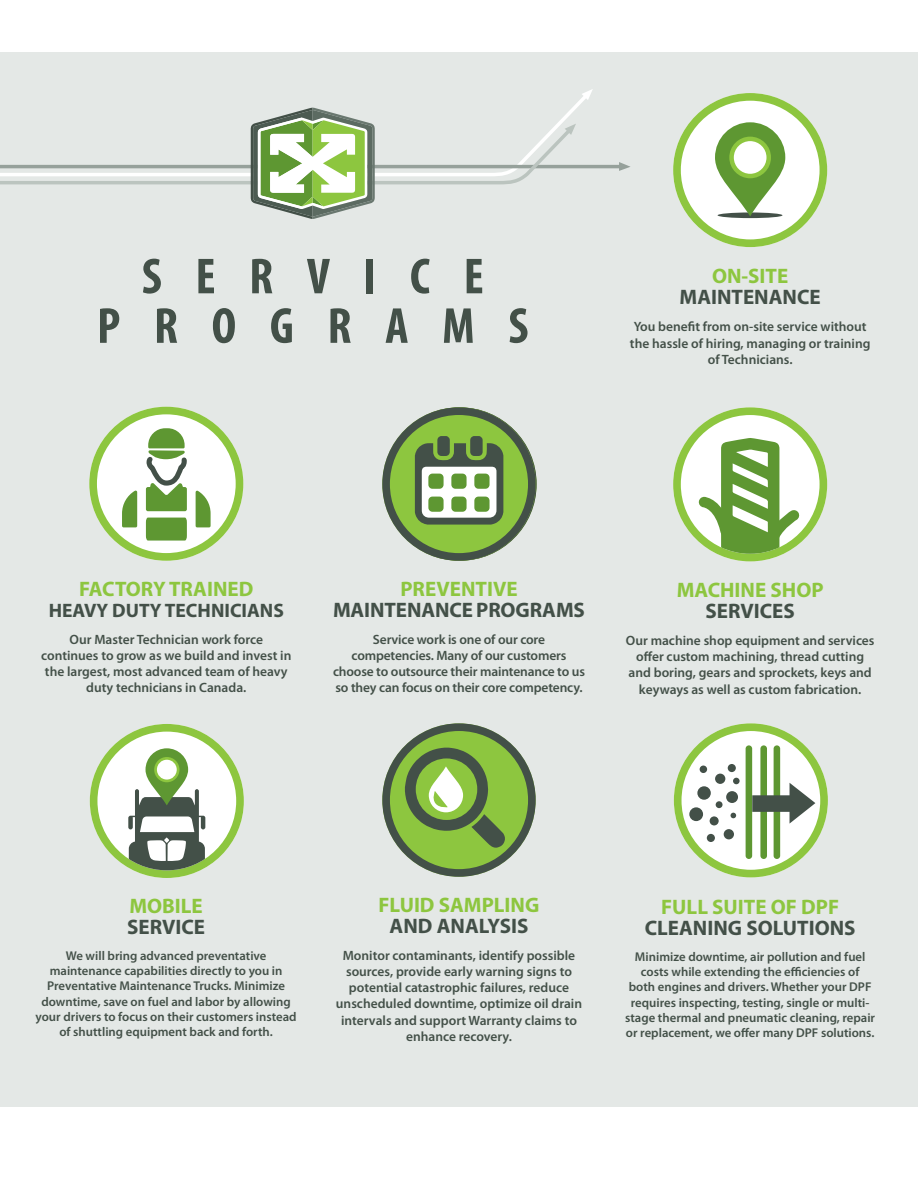
<style>
.page{position:relative;width:918px;height:1188px;background:#fff}
.page>*{position:absolute;margin:0;border:0;box-sizing:border-box;transform-origin:0 0}
.t1{font:700 condensed 51px/49.5px "Myriad Pro";letter-spacing:.66em;color:#435048;text-align:center}
.t2{font:700 21px "Myriad Pro";color:#8dc63f}
.t3{font:700 21px "Myriad Pro";color:#435048}
.t4{font:700 19.5px "Myriad Pro";color:#435048}
.t5{font:600 13.5px/16.2px "Myriad Pro";color:#435048;text-align:center}
.t6{font:600 12.75px/15.3px "Myriad Pro";color:#435048;text-align:center}
</style>
<div class="page">
<div style="left:0;top:53px;width:918px;height:1054px;background:#e4e8e6"></div>
<svg style="left:0;top:108px;width:631px;height:111px"></svg>
<svg style="left:89px;top:407px;width:154px;height:154px"></svg>
<svg style="left:382px;top:407px;width:155px;height:154px"></svg>
<svg style="left:673px;top:93px;width:154px;height:154px"></svg>
<svg style="left:382px;top:723px;width:154px;height:154px"></svg>
<svg style="left:674px;top:723px;width:154px;height:154px"></svg>
<div style="left:724px;top:829px;width:10px;height:10px;background:#435048;border-radius:50%"></div>
<div style="left:715px;top:774px;width:10px;height:10px;background:#435048;border-radius:50%"></div>
<div style="left:707px;top:834px;width:8px;height:8px;background:#435048;border-radius:50%"></div>
<svg style="left:673px;top:407px;width:154px;height:154px"></svg>
<svg style="left:90px;top:724px;width:154px;height:154px"></svg>
<h1 class="t1" style="left:97px;top:251px;width:433px">SERVICE<br>PROGRAMS</h1>
<h2 class="t2" style="left:712px;top:263px;width:78px">ON-SITE</h2>
<h2 class="t3" style="left:680px;top:284px;width:143px">MAINTENANCE</h2>
<p class="t5" style="left:630px;top:319px;width:242px">You benefit from on-site service without the hassle of hiring, managing or training of Technicians.</p>
<h2 class="t2" style="left:79px;top:575px;width:176px">FACTORY TRAINED</h2>
<h3 class="t4" style="left:49px;top:597px;width:237px">HEAVY DUTY TECHNICIANS</h3>
<p class="t5" style="left:41px;top:631px;width:252px">Our Master Technician work force continues to grow as we build and invest in the largest, most advanced team of heavy duty technicians in Canada.</p>
<h2 class="t2" style="left:400px;top:575px;width:119px">PREVENTIVE</h2>
<h2 class="t3" style="left:333px;top:596px;width:253px">MAINTENANCE PROGRAMS</h2>
<p class="t5" style="left:333px;top:631px;width:253px">Service work is one of our core competencies. Many of our customers choose to outsource their maintenance to us so they can focus on their core competency.</p>
<h2 class="t2" style="left:677px;top:576px;width:148px">MACHINE SHOP</h2>
<h2 class="t3" style="left:706px;top:597px;width:91px">SERVICES</h2>
<p class="t5" style="left:626px;top:633px;width:250px">Our machine shop equipment and services offer custom machining, thread cutting and boring, gears and sprockets, keys and keyways as well as custom fabrication.</p>
<h2 class="t2" style="left:129px;top:892px;width:75px">MOBILE</h2>
<h2 class="t3" style="left:127px;top:913px;width:79px">SERVICE</h2>
<p class="t6" style="left:36px;top:948px;width:263px">We will bring advanced preventative maintenance capabilities directly to you in Preventative Maintenance Trucks. Minimize downtime, save on fuel and labor by allowing your drivers to focus on their customers instead of shuttling equipment back and forth.</p>
<h2 class="t2" style="left:379px;top:891px;width:162px">FLUID SAMPLING</h2>
<h2 class="t3" style="left:390px;top:912px;width:140px">AND ANALYSIS</h2>
<p class="t5" style="left:336px;top:947px;width:248px">Monitor contaminants, identify possible sources, provide early warning signs to potential catastrophic failures, reduce unscheduled downtime, optimize oil drain intervals and support Warranty claims to enhance recovery.</p>
<h2 class="t2" style="left:661px;top:893px;width:179px">FULL SUITE OF DPF</h2>
<h2 class="t3" style="left:645px;top:914px;width:212px">CLEANING SOLUTIONS</h2>
<p class="t6" style="left:625px;top:949px;width:252px">Minimize downtime, air pollution and fuel costs while extending the efficiencies of<br>both engines and drivers. Whether your DPF requires inspecting, testing, single or multi&shy;stage thermal and pneumatic cleaning, repair or replacement, we offer many DPF solutions.</p>
</div>
